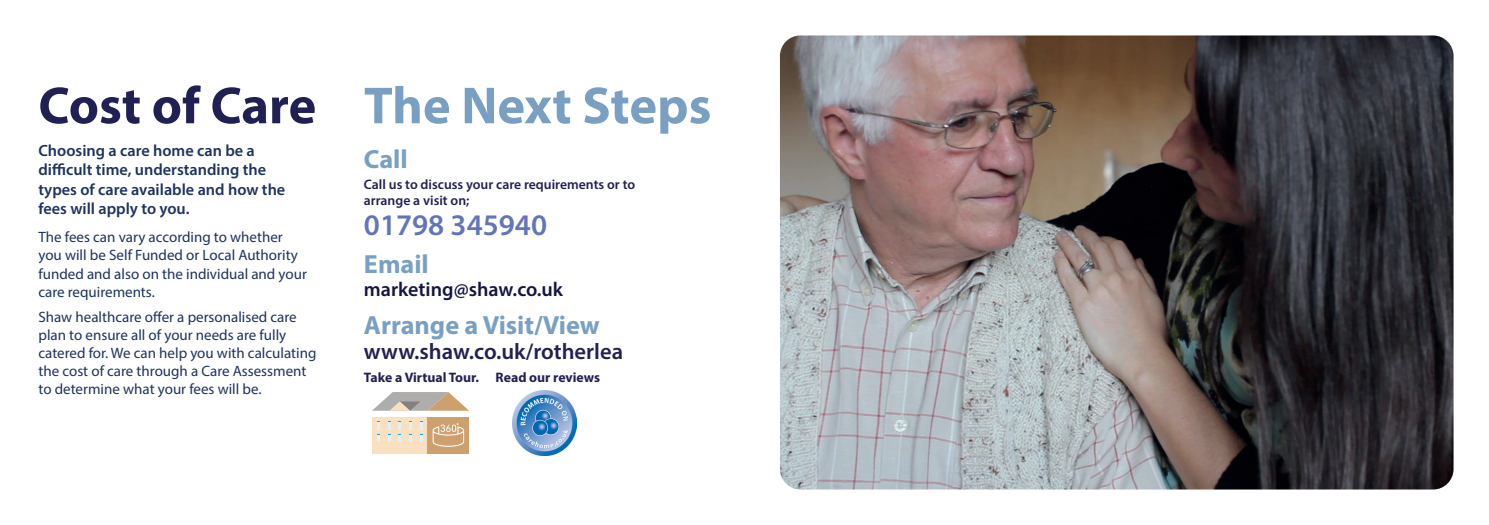
<style>
.page{position:relative;width:1489px;height:525px;background:#fff}
.page>*{position:absolute;margin:0;border:0;box-sizing:border-box;transform-origin:0 0}
.t1{font:700 52.5px "Myriad Pro";color:#79a0c3}
.t2{font:600 30px "Myriad Pro";color:#6275b9}
.t3{font:700 26.25px "Myriad Pro";color:#79a0c3}
.t4{font:600 22.5px "Myriad Pro";color:#212054}
.t5{font:600 20px "Myriad Pro";color:#121642}
.t6{font:600 16.25px/19.5px "Myriad Pro";color:#1d3361}
.t7{font:15px/18px "Myriad Pro";color:#1d3361}
.t8{font:600 13.75px/16.5px "Myriad Pro";color:#212054}
.t9{font:700 13.75px "Myriad Pro";color:#212054}
.s1{color:#212054}
</style>
<div class="page">
<img style="left:512px;top:391px;width:64px;height:64px">
<img style="left:780px;top:35px;width:673px;height:454px">
<div style="left:372px;top:417px;width:55px;height:37px;background:#f9e0c1"></div>
<div style="left:427px;top:417px;width:42px;height:37px;background:#cda06d"></div>
<svg style="left:373px;top:392px;width:95px;height:18px"></svg>
<svg style="left:377px;top:421px;width:3px;height:20px"></svg>
<svg style="left:388px;top:421px;width:2px;height:20px"></svg>
<svg style="left:398px;top:421px;width:3px;height:20px"></svg>
<svg style="left:409px;top:421px;width:3px;height:20px"></svg>
<svg style="left:420px;top:421px;width:2px;height:20px"></svg>
<svg style="left:432px;top:423px;width:32px;height:23px"></svg>
<h1 class="t1" style="left:38px;top:71px;width:674px"><span class="s1">Cost of Care</span> The Next Steps</h1>
<p class="t6" style="left:38px;top:140px;width:248px">Choosing a care home can be a difficult time, understanding the types of care available and how the fees will apply to you.</p>
<p class="t7" style="left:38px;top:228px;width:270px">The fees can vary according to whether you will be Self Funded or Local Authority funded and also on the individual and your care requirements.</p>
<p class="t7" style="left:38px;top:307px;width:279px">Shaw healthcare offer a personalised care plan to ensure all of your needs are fully catered for. We can help you with calculating the cost of care through a Care Assessment to determine what your fees will be.</p>
<h3 class="t3" style="left:364px;top:142px;width:45px">Call</h3>
<p class="t8" style="left:364px;top:175px;width:273px">Call us to discuss your care requirements or to arrange a visit on;</p>
<h2 class="t2" style="left:364px;top:206px;width:185px">01798 345940</h2>
<h3 class="t3" style="left:364px;top:247px;width:66px">Email</h3>
<h3 class="t5" style="left:364px;top:276px;width:201px">marketing@shaw.co.uk</h3>
<h3 class="t3" style="left:364px;top:307px;width:237px">Arrange a Visit/View</h3>
<h3 class="t4" style="left:364px;top:337px;width:260px">www.shaw.co.uk/rotherlea</h3>
<p class="t9" style="left:364px;top:368px;width:237px">Take a Virtual Tour. Read our reviews</p>
</div>
